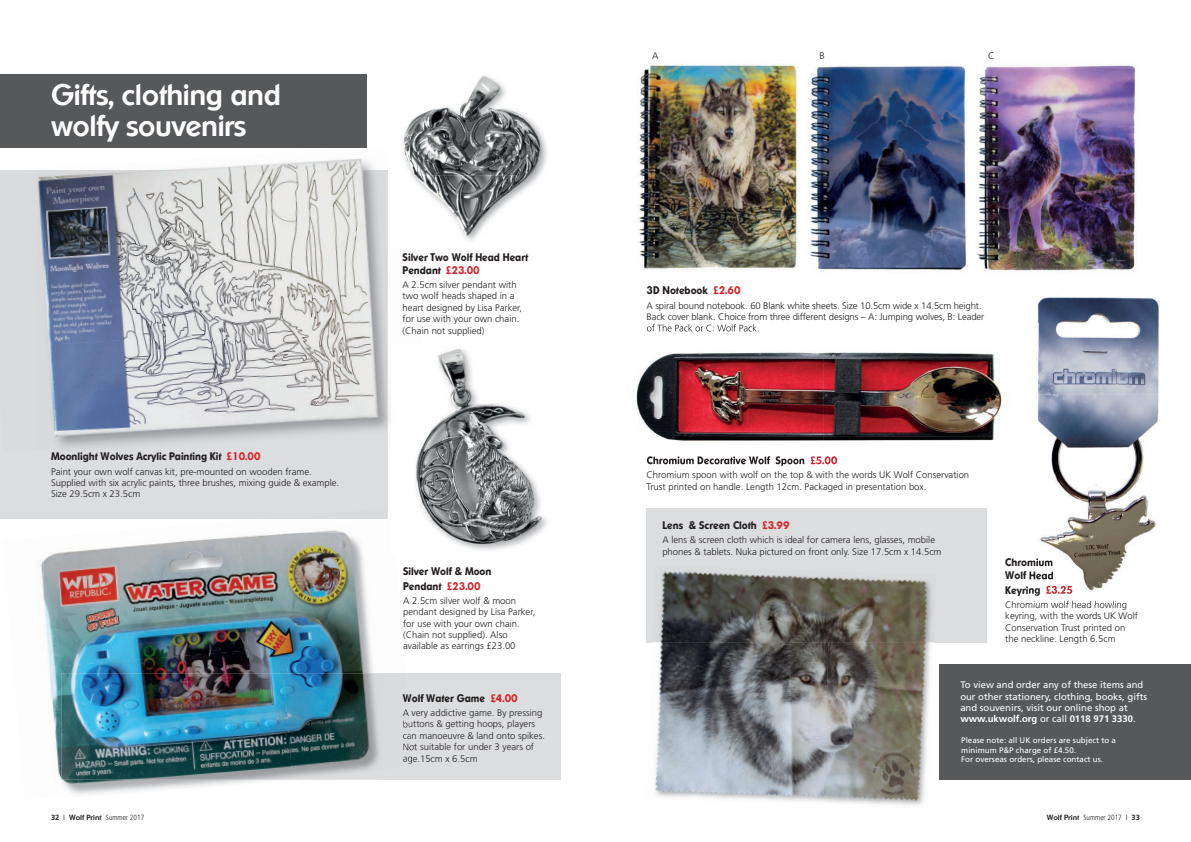
<style>
.page{position:relative;width:1191px;height:842px;background:#fff}
.page>*{position:absolute;margin:0;border:0;box-sizing:border-box;transform-origin:0 0}
.t1{font:700 30.3px/31px "Sharnay";letter-spacing:-.015em;color:#fff;scale:.95 1}
.t2{font:800 11px/13.2px "Sharnay";color:#231f20;scale:.9 1}
.t3{font:300 9.5px/11.4px "Frutiger";color:#231f20}
.t4{font:9.5px/11.4px "Frutiger";color:#fff}
.t5{font:8px/9.6px "Frutiger";color:#fff}
.t6{font:300 condensed 7.5px "Frutiger";color:#231f20}
.s1{color:#d1232a}
.s2{font-weight:700}
.s3{font-weight:700;font-stretch:normal}
.s4{font-family:"Sharnay";font-weight:400;font-stretch:normal}
.s5{font-family:"Sharnay";font-weight:700;font-stretch:normal}
</style>
<div class="page">
<div style="left:646px;top:508px;width:340px;height:134px;background:#dcdddf"></div>
<div style="left:939px;top:664px;width:252px;height:115px;background:#57585a"></div>
<img style="left:1029px;top:297px;width:131px;height:304px">
<img style="left:1029px;top:558px;width:24px;height:8px">
<img style="left:1029px;top:571px;width:24px;height:8px">
<img style="left:1029px;top:586px;width:14px;height:10px">
<img style="left:1046px;top:586px;width:26px;height:8px">
<img style="left:1029px;top:601px;width:98px;height:3px">
<img style="left:636px;top:323px;width:403px;height:143px">
<img style="left:647px;top:456px;width:160px;height:10px">
<img style="left:810px;top:456px;width:27px;height:8px">
<img style="left:647px;top:324px;width:111px;height:7px">
<img style="left:654px;top:642px;width:168px;height:160px">
<img style="left:822px;top:642px;width:111px;height:163px">
<img style="left:659px;top:571px;width:273px;height:71px">
<img style="left:976px;top:65px;width:161px;height:206px">
<img style="left:810px;top:65px;width:156px;height:206px">
<img style="left:637px;top:63px;width:162px;height:206px">
<div style="left:0;top:170px;width:387px;height:349px;background:#dcdddf"></div>
<img style="left:210px;top:147px;width:157px;height:1px">
<img style="left:165px;top:158px;width:209px;height:12px">
<img style="left:387px;top:249px;width:4px;height:180px">
<img style="left:37px;top:170px;width:148px;height:157px">
<img style="left:185px;top:170px;width:167px;height:157px">
<img style="left:352px;top:170px;width:35px;height:260px">
<img style="left:47px;top:327px;width:281px;height:121px">
<img style="left:328px;top:325px;width:40px;height:107px">
<div style="left:0;top:74px;width:367px;height:73px;background:#57585a"></div>
<div style="left:61px;top:673px;width:500px;height:106px;background:#dcdddf"></div>
<img style="left:313px;top:508px;width:75px;height:24px">
<img style="left:313px;top:508px;width:74px;height:11px">
<svg style="left:403px;top:694px;width:5px;height:8px"></svg>
<svg style="left:403px;top:709px;width:9px;height:55px"></svg>
<img style="left:40px;top:560px;width:4px;height:42px">
<img style="left:44px;top:537px;width:194px;height:113px">
<img style="left:238px;top:532px;width:135px;height:141px">
<img style="left:48px;top:650px;width:202px;height:48px">
<img style="left:51px;top:698px;width:29px;height:98px">
<img style="left:78px;top:779px;width:186px;height:16px">
<img style="left:61px;top:673px;width:229px;height:106px">
<img style="left:283px;top:673px;width:97px;height:104px">
<img style="left:387px;top:170px;width:1px;height:79px">
<img style="left:385px;top:170px;width:2px;height:79px">
<img style="left:403px;top:75px;width:116px;height:100px">
<img style="left:519px;top:112px;width:28px;height:82px">
<img style="left:415px;top:175px;width:105px;height:66px">
<img style="left:403px;top:145px;width:12px;height:35px">
<img style="left:415px;top:348px;width:133px;height:202px">
<img style="left:415px;top:348px;width:11px;height:79px">
<p class="t1" style="left:51px;top:79px;width:243px">Gifts, clothing and wolfy souvenirs</p>
<p class="t2" style="left:51px;top:450px;width:234px">Moonlight Wolves Acrylic Painting Kit <span class="s1">£10.00</span></p>
<p class="t3" style="left:51px;top:466px;width:290px">Paint your own wolf canvas kit, pre-mounted on wooden frame.<br>Supplied with six acrylic paints, three brushes, mixing guide &amp; example.<br>Size 29.5cm x 23.5cm</p>
<p class="t2" style="left:403px;top:250px;width:141px">Silver Two Wolf Head Heart<br>Pendant <span class="s1">£23.00</span></p>
<p class="t3" style="left:403px;top:279px;width:121px">A 2.5cm silver pendant with two wolf heads shaped in a heart designed by Lisa Parker, for use with your own chain. (Chain not supplied)</p>
<p class="t2" style="left:403px;top:564px;width:100px;line-height:14.4px">Silver Wolf &amp; Moon<br>Pendant <span class="s1">£23.00</span></p>
<p class="t3" style="left:403px;top:595px;width:134px">A 2.5cm silver wolf &amp; moon pendant designed by Lisa Parker, for use with your own chain. (Chain not supplied). Also available as earrings £23.00</p>
<p class="t2" style="left:403px;top:691px;width:129px">Wolf Water Game <span class="s1">£4.00</span></p>
<p class="t3" style="left:403px;top:707px;width:144px">A very addictive game. By pressing buttons &amp; getting hoops, players can manoeuvre &amp; land onto spikes.<br>Not suitable for under 3 years of age.15cm x 6.5cm</p>
<p class="t3" style="left:652px;top:50px;width:8px">A</p>
<p class="t3" style="left:819px;top:50px;width:7px">B</p>
<p class="t3" style="left:988px;top:50px;width:8px">C</p>
<p class="t2" style="left:646px;top:284px;width:106px">3D Notebook <span class="s1">£2.60</span></p>
<p class="t3" style="left:646px;top:300px;width:339px">A spiral bound notebook. 60 Blank white sheets. Size 10.5cm wide x 14.5cm height.<br>Back cover blank. Choice from three different designs – A: Jumping wolves, B: Leader</p>
<p class="t3" style="left:646px;top:469px;width:324px">Chromium spoon with wolf on the top &amp; with the words UK Wolf Conservation<br>Trust printed on handle. Length 12cm. Packaged in presentation box.</p>
<p class="t2" style="left:662px;top:518px;width:143px">Lens &amp; Screen Cloth <span class="s1">£3.99</span></p>
<p class="t3" style="left:662px;top:534px;width:281px">A lens &amp; screen cloth which is ideal for camera lens, glasses, mobile phones &amp; tablets. Nuka pictured on front only. Size 17.5cm x 14.5cm</p>
<p class="t2" style="left:1005px;top:556px;width:55px">Chromium<br>Wolf Head</p>
<p class="t3" style="left:1005px;top:599px;width:134px">Chromium wolf head howling keyring, with the words UK Wolf<br>Conservation Trust printed on the neckline. Length 6.5cm</p>
<p class="t4" style="left:960px;top:679px;width:188px">To view and order any of these items and our other stationery, clothing, books, gifts and souvenirs, visit our online shop at <span class="s2">www.ukwolf.org</span> or call <span class="s2">0118 971 3330</span>.</p>
<p class="t5" style="left:961px;top:736px;width:156px">Please note: all UK orders are subject to a minimum P&amp;P charge of £4.50.<br>For overseas orders, please contact us.</p>
<p class="t6" style="left:51px;top:814px;width:95px"><span class="s3">32</span> <span class="s4">|</span> <span class="s5">Wolf Print</span> Summer 2017</p>
<p class="t6" style="left:1046px;top:814px;width:95px"><span class="s5">Wolf Print</span> Summer 2017 <span class="s4">|</span> <span class="s3">33</span></p>
</div>
